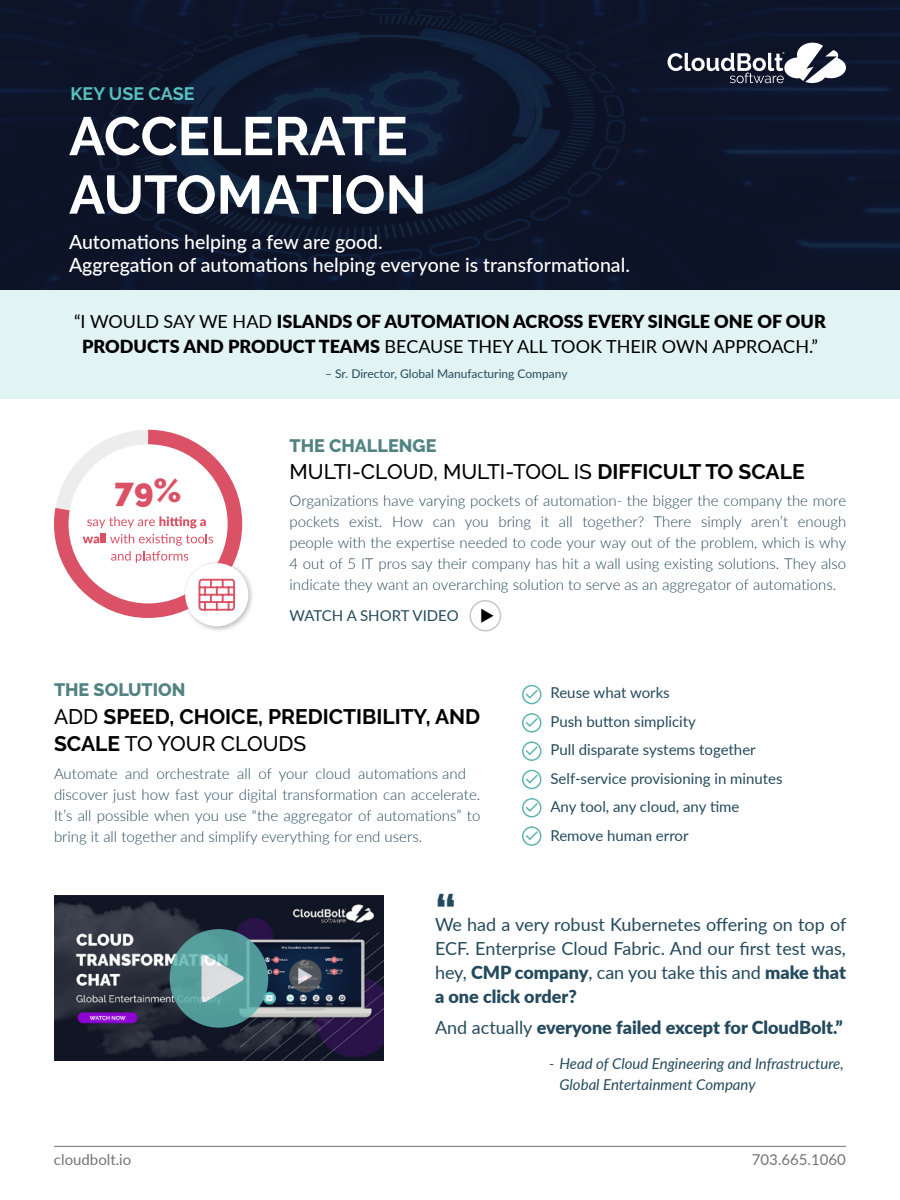
<style>
.page{position:relative;width:900px;height:1200px;background:#fff}
.page>*{position:absolute;margin:0;border:0;box-sizing:border-box;transform-origin:0 0}
.t1{font:700 54px/58.5px "Raleway";color:#fff}
.t2{font:700 49.5px "Raleway";color:#244a5d}
.t3{font:900 33px "Raleway";color:#db5266}
.t4{font:700 21px/27px "Raleway";color:#000}
.t5{font:500 21px "Raleway";color:#000}
.t6{font:500 19.5px/22.5px "Lato";color:#fff}
.t7{font:18px/24px "Lato";color:#244a5d;text-align:justify}
.t8{font:900 18px/25.5px "Lato";color:#000;text-align:center}
.t9{font:900 18px "Lato";color:#244a5d}
.t10{font:800 18px "Raleway";color:#518382}
.t11{font:700 18px "Raleway";color:#59bfbf}
.t12{font:300 15px/21px "Lato";color:#244a5d;text-align:justify}
.t13{font:15px/28.5px "Lato";color:#244a5d}
.t14{font:italic 15px/21px "Lato";color:#244a5d}
.t15{font:15px "Lato";color:#737373}
.t16{font:12px "Lato";color:#244a5d}
.s1{font-weight:400}
.s2{font-weight:700}
.s3{font-weight:500}
.s4{font-weight:900}
</style>
<div class="page">
<div style="left:0;top:289px;width:900px;height:110px;background:#e2f3f3"></div>
<hr style="left:54px;top:1146px;width:792px;height:1px;background:#737373">
<img style="left:192px;top:572px;width:61px;height:59px">
<div style="left:185px;top:563px;width:63px;height:63px;background:#fff;border-radius:50%"></div>
<svg style="left:54px;top:430px;width:188px;height:188px"></svg>
<svg style="left:0;top:0;width:900px;height:290px;background:#0d162c"></svg>
<svg style="left:668px;top:43px;width:178px;height:40px"></svg>
<svg style="left:522px;top:684px;width:20px;height:21px"></svg>
<svg style="left:522px;top:713px;width:20px;height:20px"></svg>
<svg style="left:522px;top:741px;width:20px;height:20px"></svg>
<svg style="left:522px;top:769px;width:20px;height:21px"></svg>
<svg style="left:522px;top:798px;width:20px;height:20px"></svg>
<div style="left:470px;top:600px;width:31px;height:31px;border:2px solid #c7c7c7;border-radius:50%"></div>
<svg style="left:481px;top:609px;width:13px;height:14px"></svg>
<svg style="left:522px;top:826px;width:20px;height:20px"></svg>
<img style="left:54px;top:896px;width:330px;height:165px">
<svg style="left:170px;top:929px;width:98px;height:99px;background:#569e9d"></svg>
<svg style="left:202px;top:954px;width:42px;height:49px;background:#a1c2c2"></svg>
<p class="t11" style="left:70px;top:87px;width:126px">KEY USE CASE</p>
<h1 class="t1" style="left:69px;top:112px;width:359px">ACCELERATE<br>AUTOMATION</h1>
<h3 class="t6" style="left:69px;top:230px;width:562px">Automations helping a few are good.<br>Aggregation of automations helping everyone is transformational.</h3>
<p class="t8" style="left:74px;top:310px;width:753px"><span class="s1">“I WOULD SAY WE HAD</span> ISLANDS OF AUTOMATION ACROSS EVERY SINGLE ONE OF OUR<br>PRODUCTS AND PRODUCT TEAMS <span class="s1">BECAUSE THEY ALL TOOK THEIR OWN APPROACH.”</span></p>
<p class="t16" style="left:325px;top:365px;width:244px">– Sr. Director, Global Manufacturing Company</p>
<h3 class="t3" style="left:115px;top:478px;width:69px">79%</h3>
<p class="t10" style="left:290px;top:435px;width:148px">THE CHALLENGE</p>
<h3 class="t5" style="left:290px;top:464px;width:517px">MULTI-CLOUD, MULTI-TOOL IS <span class="s2">DIFFICULT TO SCALE</span></h3>
<p class="t12" style="left:290px;top:489px;width:558px">Organizations have varying pockets of automation- the bigger the company the more pockets exist. How can you bring it all together? There simply aren’t enough people with the expertise needed to code your way out of the problem, which is why 4 out of 5 IT pros say their company has hit a wall using existing solutions. They also indicate they want an overarching solution to serve as an aggregator of automations.</p>
<p class="t13" style="left:290px;top:601px;width:171px">WATCH A SHORT VIDEO</p>
<p class="t10" style="left:54px;top:680px;width:133px">THE SOLUTION</p>
<h3 class="t4" style="left:54px;top:705px;width:428px"><span class="s3">ADD</span> SPEED, CHOICE, PREDICTIBILITY, AND<br>SCALE <span class="s3">TO YOUR CLOUDS</span></h3>
<p class="t12" style="left:54px;top:763px;width:428px;text-align:left">Automate and orchestrate all of your cloud automations and discover just how fast your digital transformation can accelerate.<br>It’s all possible when you use “the aggregator of automations” to bring it all together and simplify everything for end users.</p>
<h2 class="t2" style="left:435px;top:893px;width:23px">“</h2>
<p class="t13" style="left:551px;top:678px;width:234px">Reuse what works<br>Push button simplicity<br>Pull disparate systems together<br>Self-service provisioning in minutes<br>Any tool, any cloud, any time<br>Remove human error</p>
<p class="t7" style="left:435px;top:911px;width:413px">We had a very robust Kubernetes offering on top of ECF. Enterprise Cloud Fabric. And our first test was, hey, <span class="s4">CMP company</span>, can you take this and <span class="s4">make that a one click order?</span></p>
<p class="t9" style="left:435px;top:1021px;width:409px"><span class="s1">And actually</span> everyone failed except for CloudBolt.”</p>
<p class="t14" style="left:560px;top:1054px;width:286px;text-indent:-10px">- Head of Cloud Engineering and Infrastructure,<br>Global Entertainment Company</p>
<p class="t15" style="left:54px;top:1151px;width:79px">cloudbolt.io</p>
<p class="t15" style="left:752px;top:1151px;width:96px">703.665.1060</p>
</div>
